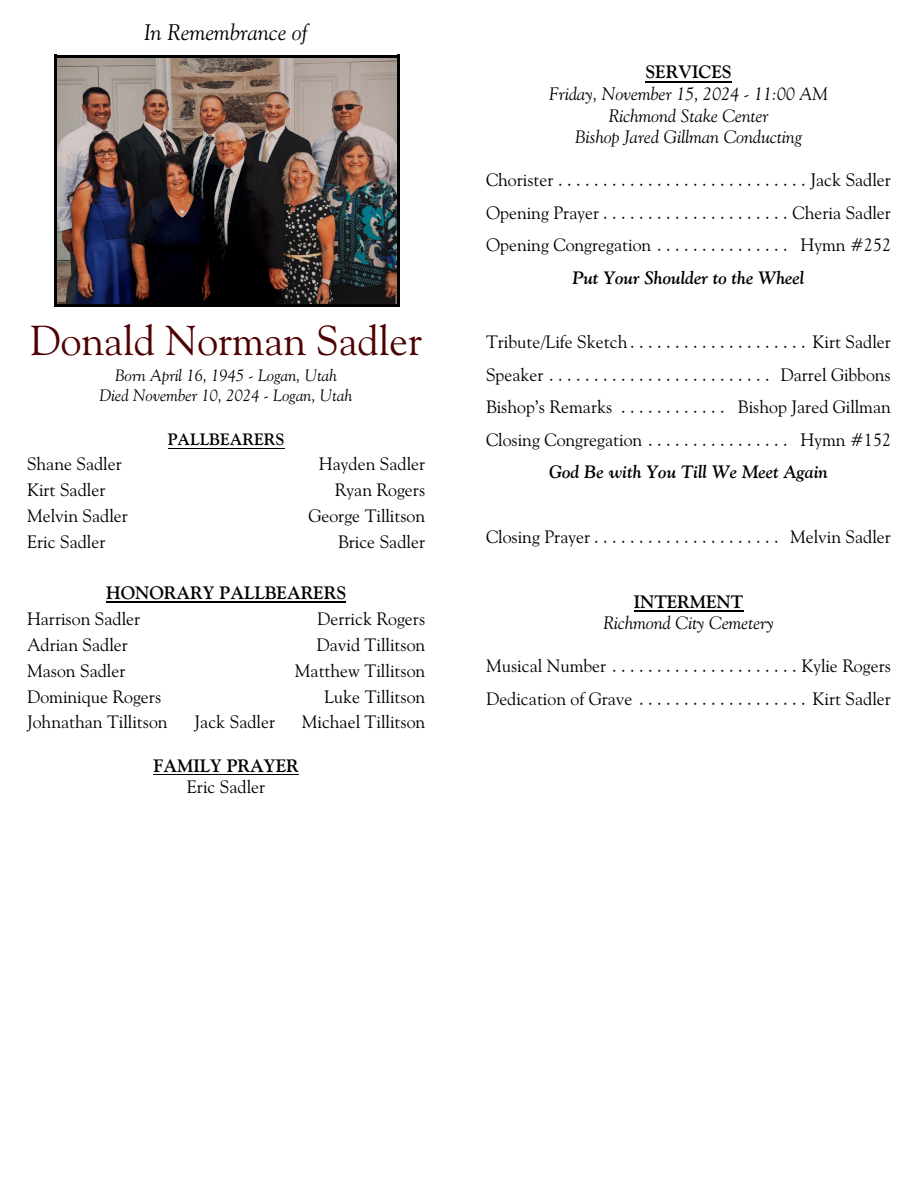
<style>
.page{position:relative;width:918px;height:1188px;background:#fff}
.page>*{position:absolute;margin:0;border:0;box-sizing:border-box;transform-origin:0 0}
.t1{font:42px "Goudy Old Style BT";color:#4f0000}
.t2{font:italic 22.5px "Goudy Old Style BT";color:#000}
.t3{font:18px/32.4px "Goudy Old Style BT";color:#000;text-align:justify}
.t4{font:italic 18px/21.6px "Goudy Old Style BT";color:#000;text-align:center}
.t5{font:italic 700 18px "Goudy Old Style BT";color:#000}
.t6{font:700 18px "Goudy Old Style BT";color:#000}
.t7{font:italic 16.5px/20px "Goudy Old Style BT";letter-spacing:.005em;color:#000;text-align:center}
.t8{font:700 16.5px "Goudy Old Style BT";letter-spacing:.005em;color:#000}
</style>
<div class="page">
<img style="left:57px;top:58px;width:340px;height:247px">
<hr style="left:54px;top:55px;width:3px;height:252px;background:#000">
<hr style="left:397px;top:55px;width:3px;height:252px;background:#000">
<hr style="left:54px;top:55px;width:346px;height:3px;background:#000">
<hr style="left:54px;top:305px;width:346px;height:2px;background:#000">
<hr style="left:168px;top:448px;width:117px;height:1px;background:#000">
<hr style="left:106px;top:602px;width:240px;height:1px;background:#000">
<hr style="left:154px;top:774px;width:145px;height:1px;background:#000">
<hr style="left:645px;top:81px;width:87px;height:1px;background:#000">
<hr style="left:634px;top:610px;width:109px;height:1px;background:#000">
<p class="t2" style="left:144px;top:23px;width:166px">In Remembrance of</p>
<h1 class="t1" style="left:30px;top:323px;width:394px">Donald Norman Sadler</h1>
<p class="t7" style="left:100px;top:367px;width:254px">Born April 16, 1945 - Logan, Utah<br>Died November 10, 2024 - Logan, Utah</p>
<p class="t8" style="left:168px;top:432px;width:118px">PALLBEARERS</p>
<p class="t3" style="left:27px;top:449px;width:96px">Shane Sadler</p>
<p class="t3" style="left:319px;top:449px;width:108px">Hayden Sadler</p>
<p class="t3" style="left:27px;top:475px;width:80px">Kirt Sadler</p>
<p class="t3" style="left:335px;top:475px;width:92px">Ryan Rogers</p>
<p class="t3" style="left:27px;top:501px;width:103px">Melvin Sadler</p>
<p class="t3" style="left:309px;top:501px;width:118px">George Tillitson</p>
<p class="t3" style="left:27px;top:527px;width:80px">Eric Sadler</p>
<p class="t3" style="left:338px;top:527px;width:89px">Brice Sadler</p>
<p class="t6" style="left:106px;top:586px;width:242px">HONORARY PALLBEARERS</p>
<p class="t3" style="left:27px;top:604px;width:115px">Harrison Sadler</p>
<p class="t3" style="left:317px;top:604px;width:110px">Derrick Rogers</p>
<p class="t3" style="left:27px;top:630px;width:103px">Adrian Sadler</p>
<p class="t3" style="left:316px;top:630px;width:110px">David Tillitson</p>
<p class="t3" style="left:27px;top:656px;width:100px">Mason Sadler</p>
<p class="t3" style="left:295px;top:656px;width:132px">Matthew Tillitson</p>
<p class="t3" style="left:27px;top:682px;width:136px">Dominique Rogers</p>
<p class="t3" style="left:324px;top:682px;width:103px">Luke Tillitson</p>
<p class="t3" style="left:27px;top:708px;width:142px">Johnathan Tillitson</p>
<p class="t3" style="left:194px;top:708px;width:82px">Jack Sadler</p>
<p class="t3" style="left:302px;top:708px;width:125px">Michael Tillitson</p>
<p class="t6" style="left:154px;top:758px;width:147px">FAMILY PRAYER</p>
<p class="t3" style="left:187px;top:772px;width:80px">Eric Sadler</p>
<p class="t6" style="left:645px;top:65px;width:88px">SERVICES</p>
<p class="t4" style="left:549px;top:85px;width:281px">Friday, November 15, 2024 - 11:00 AM<br>Richmond Stake Center<br>Bishop Jared Gillman Conducting</p>
<p class="t3" style="left:486px;top:166px;width:407px">Chorister............................Jack Sadler Opening Prayer.....................Cheria Sadler Opening Congregation . . . . . . . . . . . . . . . Hymn #252</p>
<p class="t5" style="left:572px;top:270px;width:234px">Put Your Shoulder to the Wheel</p>
<p class="t3" style="left:486px;top:328px;width:407px">Tribute/Life Sketch . . . . . . . . . . . . . . . . . . . . Kirt Sadler Speaker......................... Darrel Gibbons Bishop’s Remarks . . . . . . . . . . . . Bishop Jared Gillman Closing Congregation . . . . . . . . . . . . . . . . Hymn #152</p>
<p class="t5" style="left:549px;top:464px;width:280px">God Be with You Till We Meet Again</p>
<p class="t3" style="left:486px;top:522px;width:407px">Closing Prayer..................... Melvin Sadler</p>
<p class="t6" style="left:634px;top:594px;width:111px">INTERMENT</p>
<p class="t4" style="left:603px;top:614px;width:172px">Richmond City Cemetery</p>
<p class="t3" style="left:486px;top:652px;width:407px">Musical Number.....................Kylie Rogers<br>Dedication of Grave . . . . . . . . . . . . . . . . . . . Kirt Sadler</p>
</div>
